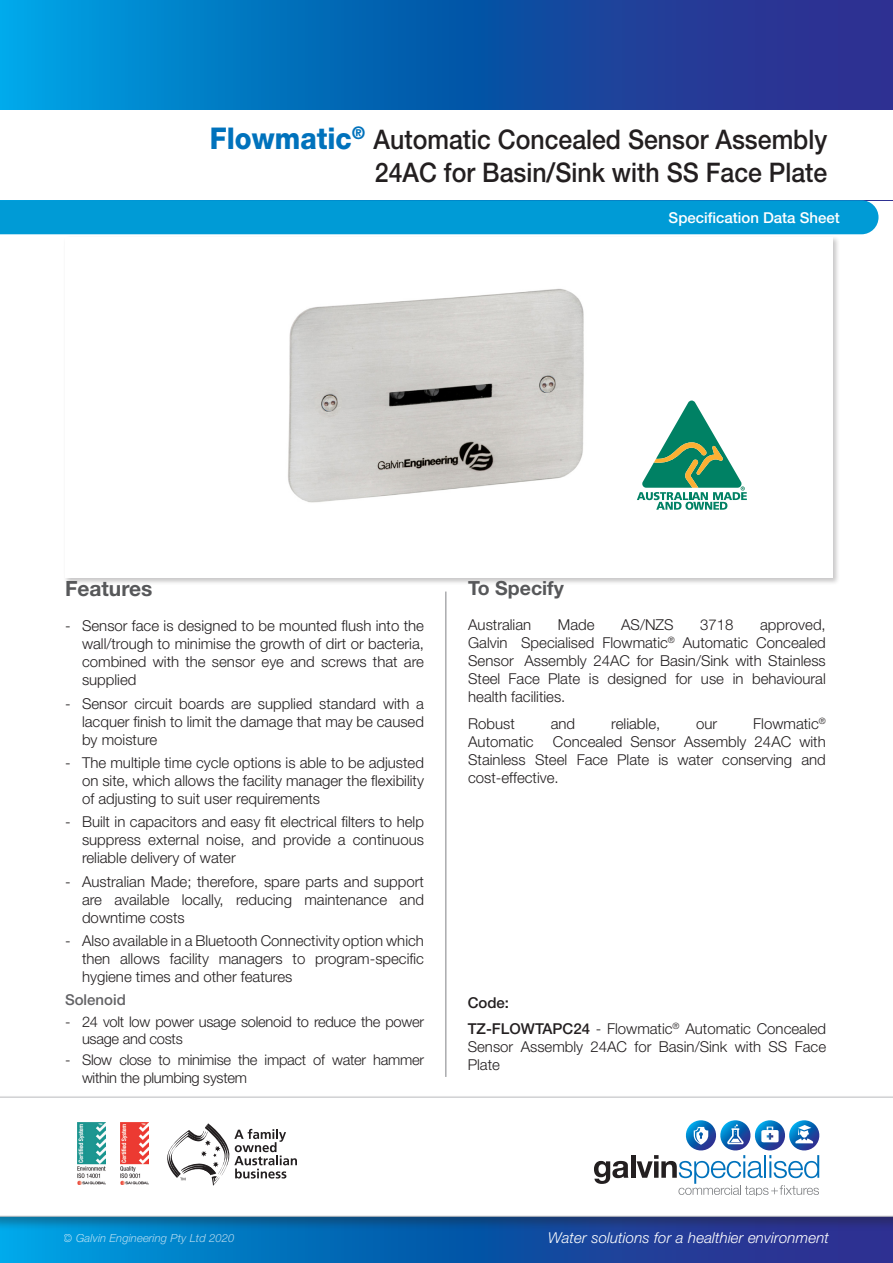
<style>
.page{position:relative;width:893px;height:1263px;background:#fff}
.page>*{position:absolute;margin:0;border:0;box-sizing:border-box;transform-origin:0 0}
.t1{font:500 27px "Helvetica Neue LT Std";color:#231f20;scale:.92 1}
.Sideways_Headers{font:700 21px "Helvetica Neue LT Std";color:#57585a}
.GE_Main_Copy_-_No_Bu{font:700 19.5px "Helvetica Neue LT Std";color:#57585a}
.GE_Main_Copy_-_No_Bu-2{font:300 15px/18px "Helvetica Neue LT Std";color:#231f20;text-align:justify}
.t2{font:italic 300 15px "Helvetica Neue LT Std";letter-spacing:.01em;color:#fff}
.t3{font:500 15px "Helvetica Neue LT Std";color:#fff}
.Lists_Applications{font:500 15px "Helvetica Neue LT Std";color:#636366}
.GE_Main_Copy_-_No_Bu-3{font:500 15px "Helvetica Neue LT Std";color:#231f20}
.t4{font:300 14.7px/16.5px "Helvetica Neue LT Std";letter-spacing:-.02em;color:#231f20}
.t5{font:italic 300 11.25px "Helvetica Neue LT Std";letter-spacing:.01em;color:#fff}
.s1{font-weight:800;font-size:30px;color:#0072bc}
.s2{font-weight:500}
</style>
<div class="page">
<svg style="left:0;top:1231px;width:893px;height:32px;background:#0f5eaf"></svg>
<div style="left:0;top:1095px;width:893px;height:136px;background:#231f20;opacity:.35"></div>
<svg style="left:0;top:1097px;width:893px;height:119px"></svg>
<svg style="left:0;top:0;width:893px;height:110px;background:#0f5eaf"></svg>
<div style="left:0;top:200px;width:878px;height:34px;background:#009bd6"></div>
<svg style="left:594px;top:1161px;width:34px;height:23px"></svg>
<hr style="left:631px;top:1155px;width:4px;height:23px;background:#231f20">
<svg style="left:637px;top:1120px;width:184px;height:76px"></svg>
<svg style="left:167px;top:1123px;width:130px;height:63px"></svg>
<img style="left:121px;top:1123px;width:28px;height:62px">
<img style="left:78px;top:1123px;width:27px;height:61px">
<div style="left:63px;top:235px;width:777px;height:350px;background:#231f20;opacity:.25"></div>
<div style="left:65px;top:237px;width:767px;height:340px;background:#fff"></div>
<hr style="left:445px;top:591px;width:1px;height:486px;background:#808285">
<img style="left:288px;top:289px;width:296px;height:214px">
<svg style="left:637px;top:400px;width:110px;height:110px"></svg>
<p class="t1" style="left:210px;top:124px;width:673px"><span class="s1">Flowmatic</span><sup>®</sup> Automatic Concealed Sensor Assembly</p>
<p class="t1" style="left:375px;top:156px;width:493px">24AC for Basin/Sink with SS Face Plate</p>
<p class="t3" style="left:669px;top:208px;width:173px">Specification Data Sheet</p>
<p class="Sideways_Headers" style="left:65px;top:576px;width:89px">Features</p>
<p class="GE_Main_Copy_-_No_Bu-2" style="left:82px;top:617px;width:343px;text-indent:-17px">- Sensor face is designed to be mounted flush into the wall/trough to minimise the growth of dirt or bacteria, combined with the sensor eye and screws that are supplied</p>
<p class="GE_Main_Copy_-_No_Bu-2" style="left:82px;top:694px;width:343px;text-indent:-17px">- Sensor circuit boards are supplied standard with a lacquer finish to limit the damage that may be caused by moisture</p>
<p class="GE_Main_Copy_-_No_Bu-2" style="left:82px;top:753px;width:343px;text-indent:-17px">- The multiple time cycle options is able to be adjusted on site, which allows the facility manager the flexibility of adjusting to suit user requirements</p>
<p class="GE_Main_Copy_-_No_Bu-2" style="left:82px;top:813px;width:343px;text-indent:-17px">- Built in capacitors and easy fit electrical filters to help suppress external noise, and provide a continuous reliable delivery of water</p>
<p class="GE_Main_Copy_-_No_Bu-2" style="left:82px;top:872px;width:343px;text-indent:-17px">- Australian Made; therefore, spare parts and support are available locally, reducing maintenance and downtime costs</p>
<p class="GE_Main_Copy_-_No_Bu-2" style="left:82px;top:931px;width:343px;text-indent:-17px">- Also available in a Bluetooth Connectivity option which then allows facility managers to program-specific hygiene times and other features</p>
<p class="Lists_Applications" style="left:65px;top:991px;width:62px">Solenoid</p>
<p class="t4" style="left:82px;top:1013px;width:343px;text-indent:-17px">- 24 volt low power usage solenoid to reduce the power usage and costs</p>
<p class="t4" style="left:82px;top:1051px;width:343px;line-height:18px;text-indent:-17px">- Slow close to minimise the impact of water hammer within the plumbing system</p>
<p class="GE_Main_Copy_-_No_Bu" style="left:468px;top:576px;width:97px">To Specify</p>
<p class="GE_Main_Copy_-_No_Bu-2" style="left:468px;top:616px;width:65px">Australian</p>
<p class="GE_Main_Copy_-_No_Bu-2" style="left:558px;top:616px;width:38px">Made</p>
<p class="GE_Main_Copy_-_No_Bu-2" style="left:621px;top:616px;width:54px">AS/NZS</p>
<p class="GE_Main_Copy_-_No_Bu-2" style="left:700px;top:616px;width:35px">3718</p>
<p class="GE_Main_Copy_-_No_Bu-2" style="left:468px;top:616px;width:359px;text-indent:292px">approved, Galvin Specialised Flowmatic<sup>®</sup> Automatic Concealed Sensor Assembly 24AC for Basin/Sink with Stainless Steel Face Plate is designed for use in behavioural health facilities.</p>
<p class="GE_Main_Copy_-_No_Bu-2" style="left:468px;top:714px;width:48px">Robust</p>
<p class="GE_Main_Copy_-_No_Bu-2" style="left:551px;top:714px;width:26px">and</p>
<p class="GE_Main_Copy_-_No_Bu-2" style="left:611px;top:714px;width:51px">reliable,</p>
<p class="GE_Main_Copy_-_No_Bu-2" style="left:696px;top:714px;width:23px">our</p>
<p class="GE_Main_Copy_-_No_Bu-2" style="left:753px;top:714px;width:74px">Flowmatic<sup>®</sup></p>
<p class="GE_Main_Copy_-_No_Bu-2" style="left:468px;top:732px;width:67px">Automatic</p>
<p class="GE_Main_Copy_-_No_Bu-2" style="left:468px;top:732px;width:359px;text-indent:85px">Concealed Sensor Assembly 24AC with Stainless Steel Face Plate is water conserving and cost-effective.</p>
<p class="GE_Main_Copy_-_No_Bu-3" style="left:468px;top:994px;width:43px">Code:</p>
<p class="GE_Main_Copy_-_No_Bu-2" style="left:468px;top:1020px;width:360px"><span class="s2">TZ-FLOWTAPC24</span> - Flowmatic<sup>®</sup> Automatic Concealed Sensor Assembly 24AC for Basin/Sink with SS Face Plate</p>
<p class="t5" style="left:64px;top:1231px;width:172px">© Galvin Engineering Pty Ltd 2020</p>
<p class="t2" style="left:548px;top:1229px;width:282px">Water solutions for a healthier environment</p>
</div>
